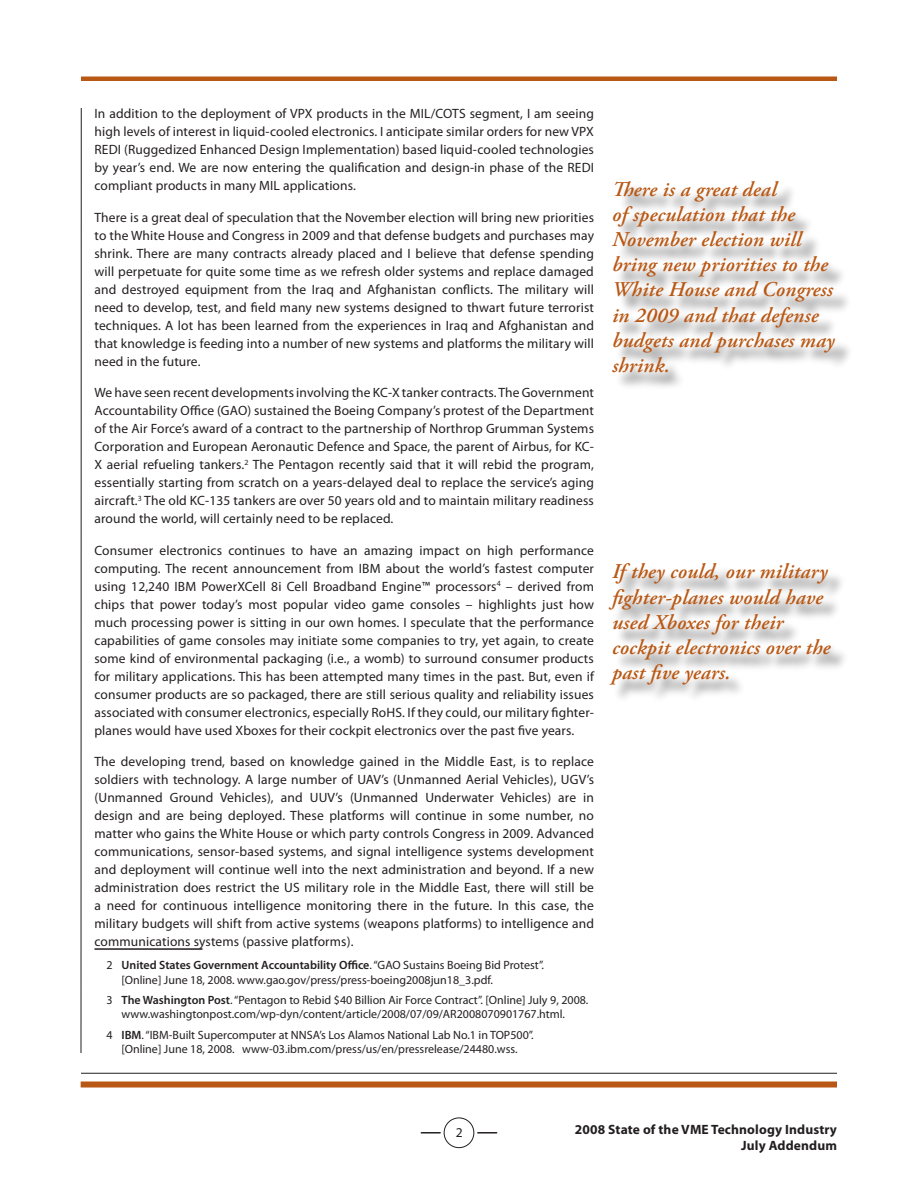
<style>
.page{position:relative;width:918px;height:1188px;background:#fff}
.page>*{position:absolute;margin:0;border:0;box-sizing:border-box;transform-origin:0 0}
.Pull_Quote{font:italic 600 21px/25.2px "Adobe Garamond Pro";letter-spacing:.01em;color:#b95814}
.Body_1{font:13.5px/18px "Myriad Pro";letter-spacing:.01em;color:#231f20;text-align:justify}
.t1{font:700 13.5px/16.2px "Myriad Pro";letter-spacing:.01em;color:#231f20;text-align:right}
.t2{font:12px/14.4px "Myriad Pro";color:#231f20}
.s1{font-weight:600}
</style>
<div class="page">
<svg style="left:421px;top:1132px;width:19px;height:2px"></svg>
<svg style="left:478px;top:1132px;width:19px;height:2px"></svg>
<div style="left:444px;top:1118px;width:30px;height:30px;border:1px solid #231f20;border-radius:50%"></div>
<div style="left:81px;top:1082px;width:756px;height:6px;background:#b95814"></div>
<hr style="left:81px;top:1073px;width:756px;height:1px;background:#231f20">
<div style="left:81px;top:76px;width:756px;height:5px;background:#b95814"></div>
<hr style="left:81px;top:108px;width:1px;height:945px;background:#231f20">
<hr style="left:94px;top:948px;width:108px;height:2px;background:#231f20">
<div style="left:615px;top:182px;width:239px;height:210px;background:#231f20;opacity:.75"></div>
<div style="left:612px;top:565px;width:238px;height:139px;background:#231f20;opacity:.75"></div>
<p class="Body_1" style="left:94px;top:104px;width:501px">In addition to the deployment of VPX products in the MIL/COTS segment, I am seeing high levels of interest in liquid-cooled electronics. I anticipate similar orders for new VPX REDI (Ruggedized Enhanced Design Implementation) based liquid-cooled technologies by year’s end. We are now entering the qualification and design-in phase of the REDI compliant products in many MIL applications.</p>
<p class="Body_1" style="left:94px;top:208px;width:501px">There is a great deal of speculation that the November election will bring new priorities to the White House and Congress in 2009 and that defense budgets and purchases may shrink. There are many contracts already placed and I believe that defense spending will perpetuate for quite some time as we refresh older systems and replace damaged and destroyed equipment from the Iraq and Afghanistan conflicts. The military will need to develop, test, and field many new systems designed to thwart future terrorist techniques. A lot has been learned from the experiences in Iraq and Afghanistan and that knowledge is feeding into a number of new systems and platforms the military will need in the future.</p>
<p class="Body_1" style="left:94px;top:383px;width:501px">We have seen recent developments involving the KC-X tanker contracts. The Government Accountability Office (GAO) sustained the Boeing Company’s protest of the Department of the Air Force’s award of a contract to the partnership of Northrop Grumman Systems Corporation and European Aeronautic Defence and Space, the parent of Airbus, for KC-X aerial refueling tankers. The Pentagon recently said that it will rebid the program, essentially starting from scratch on a years-delayed deal to replace the service’s aging aircraft. The old KC-1 35 tankers are over 50 years old and to maintain military readiness around the world, will certainly need to be replaced.</p>
<p class="Body_1" style="left:94px;top:541px;width:501px">Consumer electronics continues to have an amazing impact on high performance computing. The recent announcement from IBM about the world’s fastest computer using 1 2,240 IBM PowerXCell 8i Cell Broadband Engine™ processors – derived from chips that power today’s most popular video game consoles – highlights just how much processing power is sitting in our own homes. I speculate that the performance capabilities of game consoles may initiate some companies to try, yet again, to create some kind of environmental packaging (i.e., a womb) to surround consumer products for military applications. This has been attempted many times in the past. But, even if consumer products are so packaged, there are still serious quality and reliability issues associated with consumer electronics, especially RoHS. If they could, our military fighter&shy;planes would have used Xboxes for their cockpit electronics over the past five years.</p>
<p class="Body_1" style="left:94px;top:752px;width:501px">The developing trend, based on knowledge gained in the Middle East, is to replace soldiers with technology. A large number of UAV’s (Unmanned Aerial Vehicles), UGV’s (Unmanned Ground Vehicles), and UUV’s (Unmanned Underwater Vehicles) are in design and are being deployed. These platforms will continue in some number, no matter who gains the White House or which party controls Congress in 2009. Advanced communications, sensor-based systems, and signal intelligence systems development and deployment will continue well into the next administration and beyond. If a new administration does restrict the US military role in the Middle East, there will still be a need for continuous intelligence monitoring there in the future. In this case, the military budgets will shift from active systems (weapons platforms) to intelligence and communications systems (passive platforms).</p>
<p class="t2" style="left:122px;top:958px;width:424px"><span class="s1">United States Government Accountability Office</span>. “GAO Sustains Boeing Bid Protest”. [Online] June 1 8, 2008. www.gao.gov/press/press-boeing2008jun1 8_3.pdf.</p>
<p class="t2" style="left:122px;top:993px;width:468px"><span class="s1">The Washington Post</span>. “Pentagon to Rebid $40 Billion Air Force Contract”. [Online] July 9, 2008. www.washingtonpost.com/wp-dyn/content/article/2008/07/09/AR2008070901 767.html.</p>
<p class="t2" style="left:122px;top:1027px;width:414px"><span class="s1">IBM</span>. “IBM-Built Supercomputer at NNSA’s Los Alamos National Lab No.1 in TOP500”. [Online] June 1 8, 2008. www-03.ibm.com/press/us/en/pressrelease/24480.wss.</p>
<p class="Pull_Quote" style="left:612px;top:177px;width:224px">There is a great deal<br>of speculation that the<br>November election will bring new priorities to the<br>White House and Congress in 2009 and that defense budgets and purchases may shrink.</p>
<p class="Pull_Quote" style="left:612px;top:560px;width:220px">If they could, our military fighter-planes would have used Xboxes for their cockpit electronics over the past five years.</p>
<p class="t1" style="left:575px;top:1121px;width:264px">2008 State of the VME Technology Industry<br>July Addendum</p>
</div>
